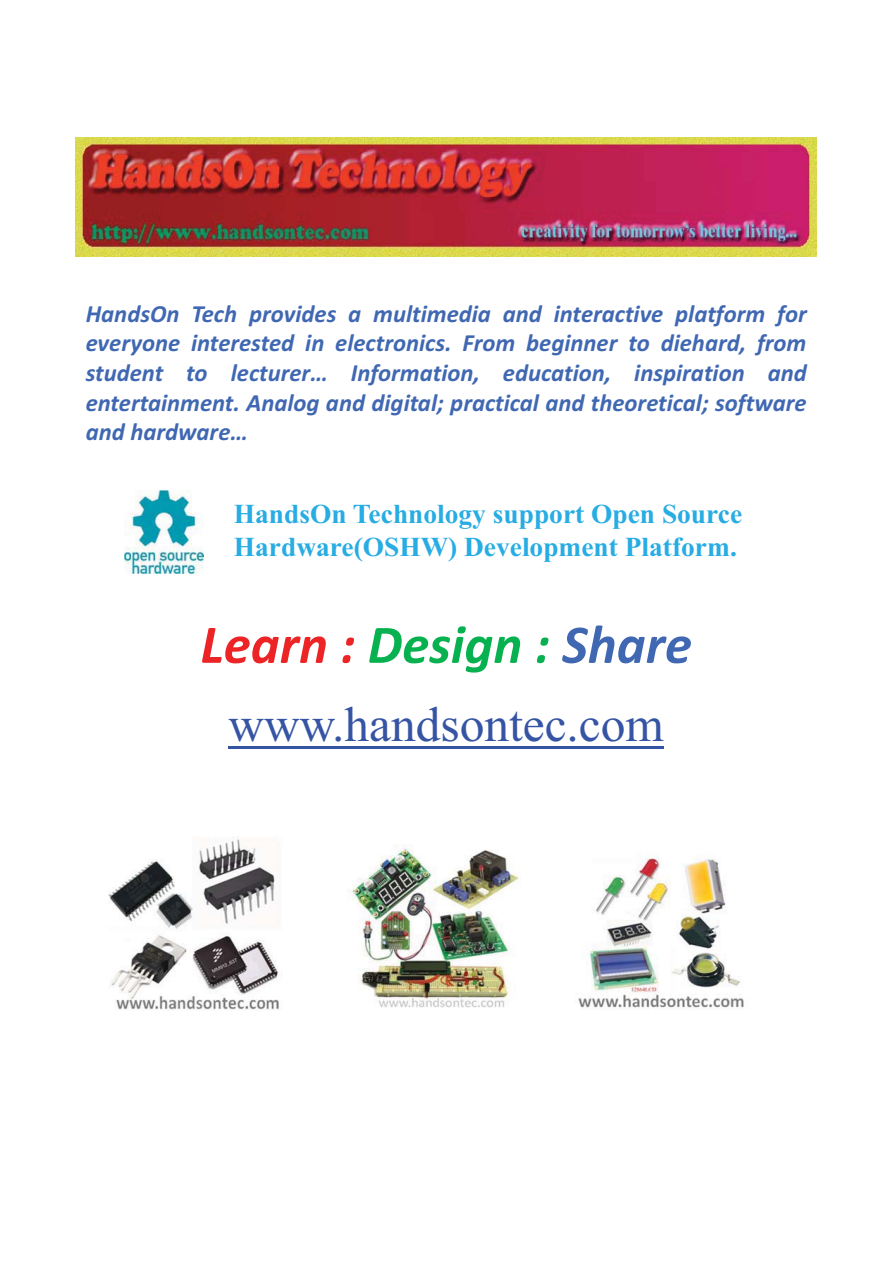
<style>
.page{position:relative;width:893px;height:1263px;background:#fff}
.page>*{position:absolute;margin:0;border:0;box-sizing:border-box;transform-origin:0 0}
.t1{font:italic 700 54.9px "Calibri";color:#08b14f}
.t2{font:49.35px "Times New Roman";color:#3654a4}
.t3{font:700 27.45px/32.8px "Times New Roman";color:#27ace3}
.t4{font:italic 700 24.75px/29.7px "Calibri";color:#4068b2;text-align:justify}
.s1{color:#ec2426}
.s2{color:#4068b2}
</style>
<div class="page">
<img style="left:76px;top:137px;width:740px;height:119px">
<img style="left:125px;top:491px;width:79px;height:83px">
<hr style="left:228px;top:747px;width:436px;height:2px;background:#3654a4">
<img style="left:108px;top:839px;width:174px;height:171px">
<img style="left:348px;top:845px;width:171px;height:163px">
<img style="left:578px;top:857px;width:166px;height:152px">
<p class="t4" style="left:86px;top:301px;width:723px">HandsOn Tech provides a multimedia and interactive platform for everyone interested in electronics. From beginner to diehard, from student to lecturer… Information, education, inspiration and entertainment. Analog and digital; practical and theoretical; software and hardware…</p>
<p class="t3" style="left:234px;top:500px;width:510px">HandsOn Technology support Open Source<br>Hardware(OSHW) Development Platform.</p>
<h1 class="t1" style="left:200px;top:626px;width:493px"><span class="s1">Learn :</span> Design : <span class="s2">Share</span></h1>
<h2 class="t2" style="left:228px;top:696px;width:437px">www.handsontec.com</h2>
</div>
